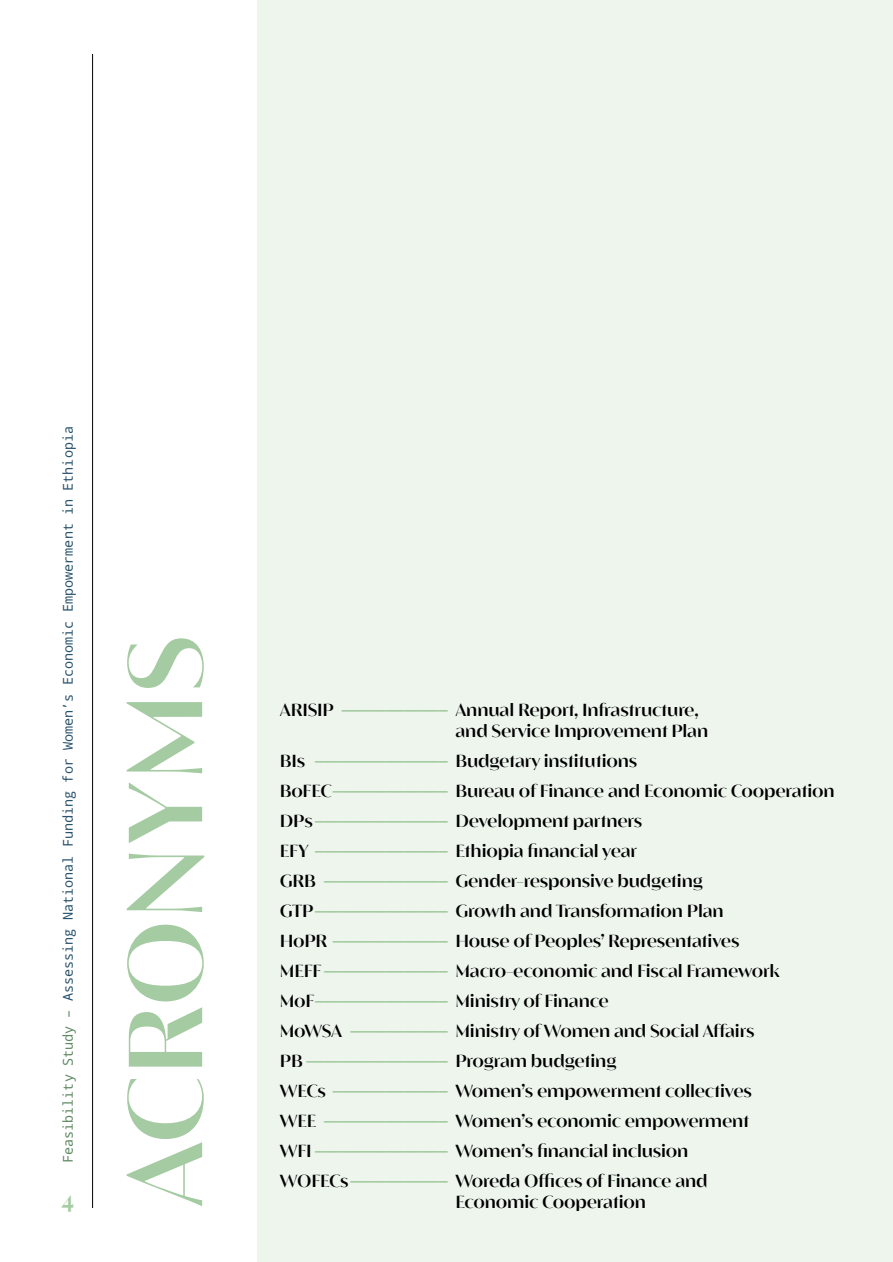
<style>
.page{position:relative;width:893px;height:1262px;background:#fff}
.page>*{position:absolute;margin:0;border:0;box-sizing:border-box;transform-origin:0 0}
.Acronyms_2{font:600 108px "Aguila";color:#a5cba3}
.t1{font:700 24px "Playfair Display";color:#a5cba3}
.t2{font:600 18px/21px "Aguila";letter-spacing:-.01em;color:#000}
.t3{font:13.5px "Droid Sans Mono";color:#29536c}
.s1{color:#5e8961}
</style>
<div class="page">
<hr style="left:92px;top:54px;width:1px;height:1154px;background:#000">
<div style="left:258px;top:0;width:634px;height:1262px;background:#edf5ed"></div>
<p class="t3" style="left:59px;top:1163px;width:739px;rotate:-90deg"><span class="s1">Feasibility Study –</span> Assessing National Funding for Women’s Economic Empowerment in Ethiopia</p>
<h2 class="t1" style="left:62px;top:1179px;width:14px">4</h2>
<p class="Acronyms_2" style="left:98px;top:1207px;width:574px;rotate:-90deg">ACRONYMS</p>
<p class="t2" style="left:455px;top:699px;width:254px;text-indent:-176px">ARISIP <sup>____________</sup> Annual Report, Infrastructure, and Service Improvement Plan</p>
<p class="t2" style="left:280px;top:750px;width:359px">BIs <sup>_______________</sup> Budgetary institutions</p>
<p class="t2" style="left:280px;top:780px;width:556px">BoFEC<sup>_____________</sup> Bureau of Finance and Economic Cooperation</p>
<p class="t2" style="left:280px;top:810px;width:364px">DPs <sup>_______________</sup> Development partners</p>
<p class="t2" style="left:280px;top:840px;width:359px">EFY <sup>_______________</sup> Ethiopia financial year</p>
<p class="t2" style="left:280px;top:870px;width:424px">GRB <sup>______________</sup> Gender-responsive budgeting</p>
<p class="t2" style="left:280px;top:900px;width:445px">GTP<sup>_______________</sup> Growth and Transformation Plan</p>
<p class="t2" style="left:280px;top:930px;width:461px">HoPR <sup>_____________</sup> House of Peoples’ Representatives</p>
<p class="t2" style="left:280px;top:960px;width:501px">MEFF <sup>______________</sup> Macro-economic and Fiscal Framework</p>
<p class="t2" style="left:280px;top:990px;width:330px">MoF<sup>_______________</sup> Ministry of Finance</p>
<p class="t2" style="left:280px;top:1020px;width:476px">MoWSA <sup>___________</sup> Ministry of Women and Social Affairs</p>
<p class="t2" style="left:280px;top:1050px;width:338px">PB <sup>________________</sup> Program budgeting</p>
<p class="t2" style="left:280px;top:1080px;width:473px">WECs <sup>_____________</sup> Women’s empowerment collectives</p>
<p class="t2" style="left:280px;top:1110px;width:471px">WEE <sup>______________</sup> Women’s economic empowerment</p>
<p class="t2" style="left:280px;top:1140px;width:410px">WFI <sup>_______________</sup> Women’s financial inclusion</p>
<p class="t2" style="left:280px;top:1170px;width:429px">WOFECs<sup>___________</sup> Woreda Offices of Finance and</p>
<p class="t2" style="left:455px;top:1191px;width:192px">Economic Cooperation</p>
</div>
